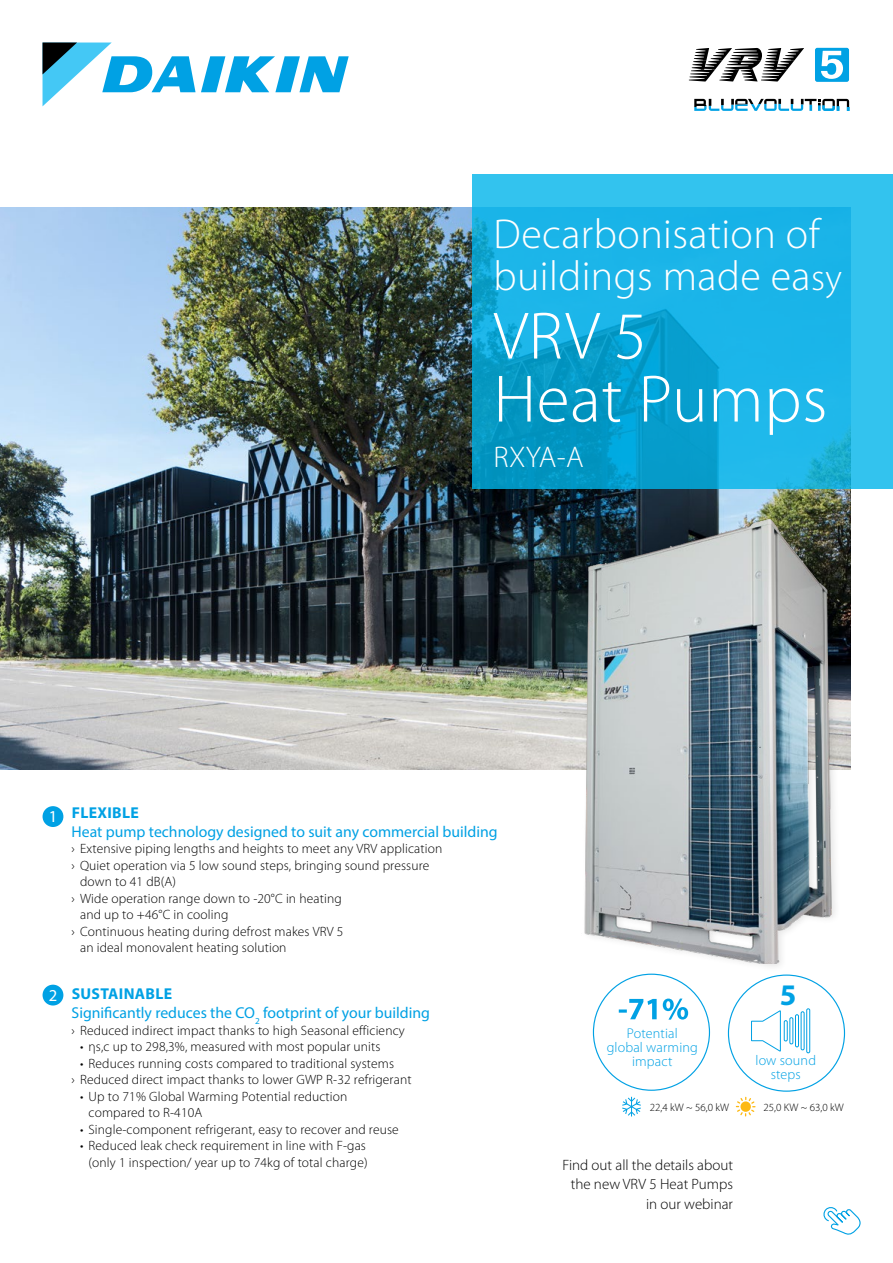
<style>
.page{position:relative;width:893px;height:1263px;background:#fff}
.page>*{position:absolute;margin:0;border:0;box-sizing:border-box;transform-origin:0 0}
.t1{font:300 67.5px/63px "Myriad Pro";letter-spacing:.01em;color:#fff}
.t2{font:300 42px/42px "Myriad Pro";letter-spacing:.01em;color:#fff}
.t3{font:300 30px "Myriad Pro";color:#fff}
.t4{font:700 30px "Myriad Pro";color:#00a1e4}
.t5{font:16.65px "Myriad Pro";color:#fff}
.t6{font:15.75px/18.9px "Myriad Pro";color:#00a1e4}
.t7{font:700 15.75px "Myriad Pro";letter-spacing:.02em;color:#00a1e4}
.t8{font:300 15px/19.5px "Myriad Pro";color:#000;text-align:right}
.t9{font:300 14.1px/14.1px "Myriad Pro";letter-spacing:.01em;color:#00a1e4;text-align:center}
.t10{font:300 13.5px/16.5px "Myriad Pro";letter-spacing:.01em;color:#000}
.t11{font:300 10.95px "Myriad Pro";color:#000}
.s1{font-size:37.5px}
.s2{font-weight:700}
</style>
<div class="page">
<img style="left:0;top:208px;width:850px;height:562px">
<svg style="left:472px;top:175px;width:421px;height:314px;background:#19afdf"></svg>
<svg style="left:43px;top:43px;width:306px;height:63px"></svg>
<svg style="left:694px;top:99px;width:155px;height:12px"></svg>
<div style="left:815px;top:48px;width:34px;height:34px;background:#00a1e4;border-radius:2px"></div>
<svg style="left:689px;top:48px;width:115px;height:34px"></svg>
<svg style="left:821px;top:51px;width:22px;height:28px"></svg>
<img style="left:563px;top:509px;width:286px;height:455px">
<svg style="left:823px;top:1207px;width:38px;height:28px"></svg>
<svg style="left:622px;top:1097px;width:19px;height:19px"></svg>
<svg style="left:736px;top:1097px;width:19px;height:19px"></svg>
<svg style="left:619px;top:998px;width:69px;height:22px"></svg>
<svg style="left:751px;top:1011px;width:30px;height:41px"></svg>
<div style="left:784px;top:1020px;width:3px;height:21px;border:1px solid #00a1e4;border-radius:2px"></div>
<div style="left:790px;top:1017px;width:3px;height:27px;border:1px solid #00a1e4;border-radius:2px"></div>
<div style="left:795px;top:1014px;width:4px;height:33px;border:1px solid #00a1e4;border-radius:2px"></div>
<div style="left:801px;top:1011px;width:3px;height:39px;border:1px solid #00a1e4;border-radius:2px"></div>
<div style="left:806px;top:1008px;width:4px;height:45px;border:1px solid #00a1e4;border-radius:2px"></div>
<div style="left:43px;top:806px;width:20px;height:21px;background:#00a1e4;border-radius:50%"></div>
<div style="left:43px;top:985px;width:20px;height:20px;background:#00a1e4;border-radius:50%"></div>
<h2 class="t2" style="left:494px;top:213px;width:350px">Decarbonisation of buildings made ea<span class="s1">sy</span></h2>
<h1 class="t1" style="left:494px;top:306px;width:335px">VRV 5<br>Heat Pumps</h1>
<h3 class="t3" style="left:494px;top:440px;width:92px">RXYA-A</h3>
<p class="t5" style="left:49px;top:806px;width:10px">1</p>
<p class="t5" style="left:49px;top:985px;width:10px">2</p>
<p class="t7" style="left:72px;top:802px;width:69px">FLEXIBLE</p>
<p class="t6" style="left:72px;top:822px;width:428px">Heat pump technology designed to suit any commercial building</p>
<p class="t10" style="left:72px;top:841px;width:372px">› Extensive piping lengths and heights to meet any VRV application</p>
<p class="t10" style="left:72px;top:857px;width:359px">› Quiet operation via 5 low sound steps, bringing sound pressure</p>
<p class="t10" style="left:80px;top:874px;width:98px">down to 41 dB(A)</p>
<p class="t10" style="left:72px;top:890px;width:272px">› Wide operation range down to -20°C in heating</p>
<p class="t10" style="left:80px;top:907px;width:150px">and up to +46°C in cooling</p>
<p class="t10" style="left:72px;top:923px;width:273px">› Continuous heating during defrost makes VRV 5</p>
<p class="t10" style="left:80px;top:940px;width:208px">an ideal monovalent heating solution</p>
<p class="t6" style="left:72px;top:984px;width:360px"><span class="s2">SUSTAINABLE<br></span>Significantly reduces the CO<sub>2</sub> footprint of your building</p>
<p class="t10" style="left:72px;top:1022px;width:335px">› Reduced indirect impact thanks to high Seasonal efficiency</p>
<p class="t10" style="left:80px;top:1039px;width:302px">• ηs,c up to 298,3%, measured with most popular units</p>
<p class="t10" style="left:72px;top:1055px;width:341px;text-indent:9px">• Reduces running costs compared to traditional systems<br>› Reduced direct impact thanks to lower GWP R-32 refrigerant</p>
<p class="t10" style="left:89px;top:1088px;width:260px;text-indent:-9px">• Up to 71% Global Warming Potential reduction compared to R-410A</p>
<p class="t10" style="left:80px;top:1121px;width:320px">• Single-component refrigerant, easy to recover and reuse</p>
<p class="t10" style="left:80px;top:1138px;width:289px;text-align:right">• Reduced leak check requirement in line with F-gas (only 1 inspection/ year up to 74kg of total charge)</p>
<p class="t9" style="left:607px;top:1026px;width:93px">Potential<br>global warming impact</p>
<h3 class="t4" style="left:780px;top:976px;width:18px">5</h3>
<p class="t9" style="left:755px;top:1053px;width:62px">low sound steps</p>
<p class="t11" style="left:650px;top:1101px;width:81px">22,4 kW ~ 56,0 kW</p>
<p class="t11" style="left:763px;top:1101px;width:82px">25,0 KW ~ 63,0 kW</p>
<p class="t8" style="left:563px;top:1155px;width:172px">Find out all the details about the new VRV 5 Heat Pumps in our webinar</p>
</div>
